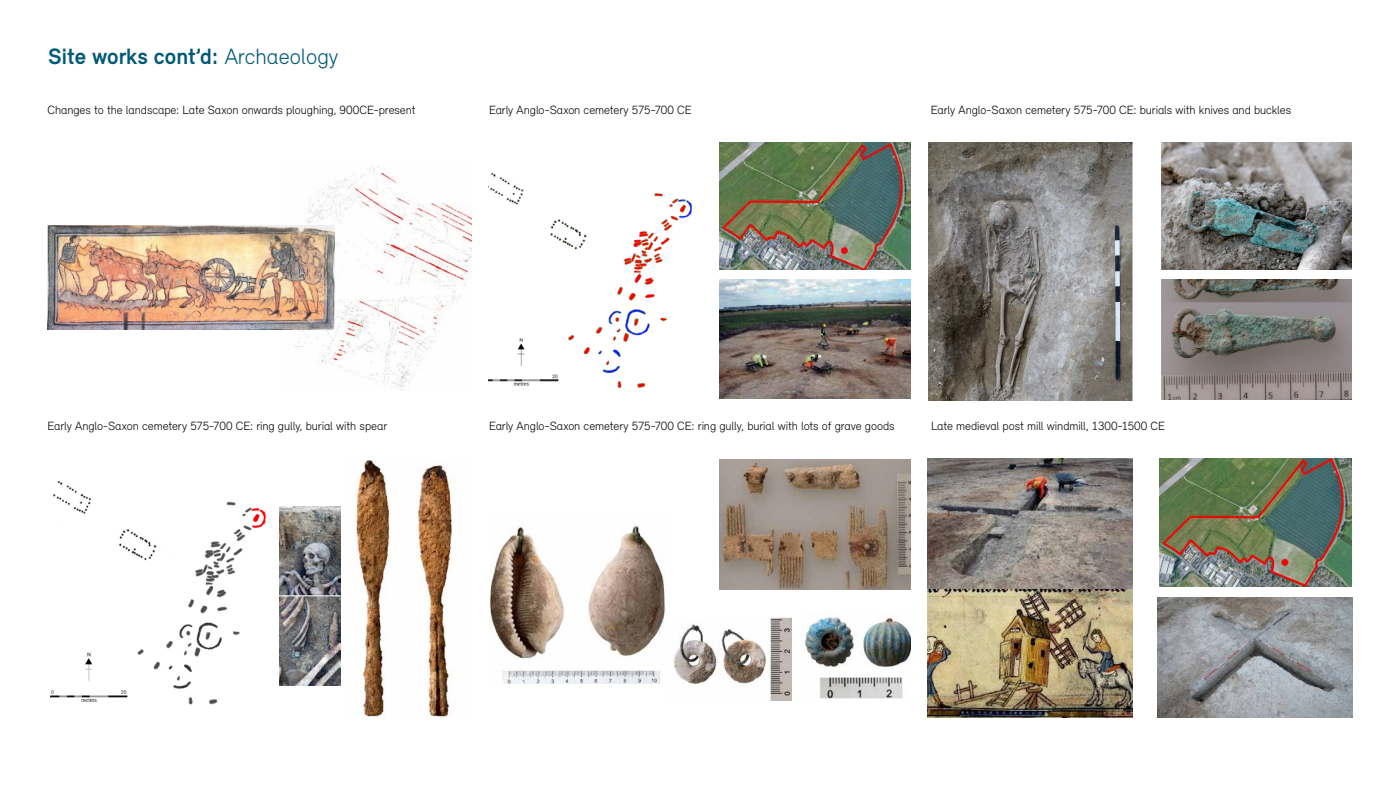
<style>
.page{position:relative;width:1400px;height:788px;background:#fff}
.page>*{position:absolute;margin:0;border:0;box-sizing:border-box;transform-origin:0 0}
.t1{font:700 22.75px "Relevant";color:#005979}
.t2{font:300 12.25px "Relevant";letter-spacing:-.01em;color:#000}
.t3{font:9.45px "Arial";color:#000}
.s1{font-weight:300}
</style>
<div class="page">
<img style="left:720px;top:142px;width:191px;height:128px">
<img style="left:720px;top:279px;width:191px;height:120px">
<img style="left:488px;top:173px;width:204px;height:215px">
<img style="left:489px;top:525px;width:176px;height:158px">
<img style="left:673px;top:617px;width:119px;height:83px">
<img style="left:801px;top:611px;width:110px;height:87px">
<img style="left:294px;top:166px;width:178px;height:224px">
<img style="left:48px;top:225px;width:287px;height:105px">
<img style="left:928px;top:142px;width:204px;height:258px">
<img style="left:1161px;top:142px;width:191px;height:128px">
<img style="left:1161px;top:279px;width:191px;height:120px">
<img style="left:279px;top:506px;width:62px;height:179px">
<img style="left:355px;top:460px;width:98px;height:258px">
<img style="left:50px;top:481px;width:216px;height:224px">
<img style="left:928px;top:458px;width:204px;height:259px">
<div style="left:720px;top:456px;width:191px;height:134px;background:linear-gradient(to right,#fff,#fff)"></div>
<img style="left:720px;top:460px;width:191px;height:130px">
<img style="left:1159px;top:458px;width:192px;height:128px">
<img style="left:1158px;top:597px;width:194px;height:120px">
<h1 class="t1" style="left:48px;top:43px;width:292px">Site works cont’d: <span class="s1">Archaeology</span></h1>
<p class="t2" style="left:489px;top:102px;width:204px">Early Anglo-Saxon cemetery 575-700 CE</p>
<p class="t2" style="left:48px;top:102px;width:370px">Changes to the landscape: Late Saxon onwards ploughing, 900CE-present</p>
<p class="t2" style="left:931px;top:102px;width:362px">Early Anglo-Saxon cemetery 575-700 CE: burials with knives and buckles</p>
<p class="t2" style="left:48px;top:419px;width:341px">Early Anglo-Saxon cemetery 575-700 CE: ring gully, burial with spear</p>
<p class="t2" style="left:931px;top:419px;width:236px">Late medieval post mill windmill, 1300-1500 CE</p>
<p class="t2" style="left:489px;top:419px;width:407px">Early Anglo-Saxon cemetery 575-700 CE: ring gully, burial with lots of grave goods</p>
<p class="t3" style="left:938px;top:420px;width:63px">Archaeological</p>
</div>
